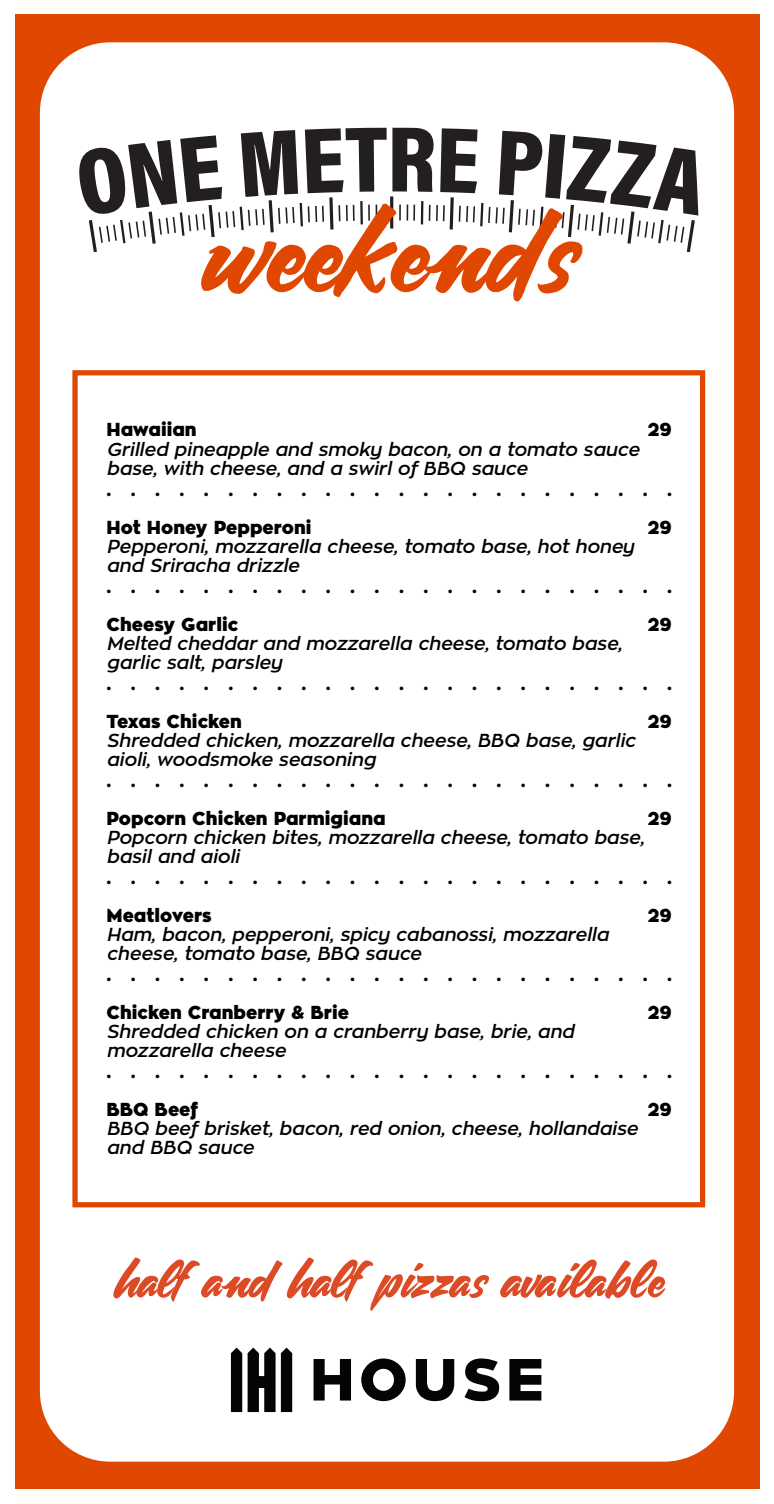
<style>
.page{position:relative;width:774px;height:1504px;background:#fff}
.page>*{position:absolute;margin:0;border:0;box-sizing:border-box;transform-origin:0 0}
.t1{font:50.23px "Carosello";color:#dd4a26}
.t2{font:italic 600 18.72px/18.9px "Zona Pro";color:#000}
.t3{font:900 18.72px "Zona Pro";color:#000}
.t4{font:900 16.8px "Zona Pro";color:#000}
</style>
<div class="page">
<div style="left:15px;top:15px;width:744px;height:1473px;background:#e04700"></div>
<div style="left:40px;top:42px;width:694px;height:1419px;background:#fff;border-radius:70px"></div>
<svg style="left:231px;top:1347px;width:11px;height:64px"></svg>
<svg style="left:248px;top:1347px;width:44px;height:64px"></svg>
<svg style="left:313px;top:1359px;width:38px;height:41px"></svg>
<svg style="left:361px;top:1358px;width:45px;height:42px"></svg>
<svg style="left:416px;top:1359px;width:38px;height:41px"></svg>
<svg style="left:464px;top:1358px;width:35px;height:42px"></svg>
<svg style="left:509px;top:1359px;width:32px;height:41px"></svg>
<svg style="left:79px;top:128px;width:619px;height:173px"></svg>
<div style="left:72px;top:370px;width:633px;height:837px;border:5px solid #e04700"></div>
<p class="t3" style="left:106px;top:416px;width:92px">Hawaiian</p>
<p class="t3" style="left:648px;top:416px;width:25px">29</p>
<p class="t2" style="left:106px;top:439px;width:534px">Grilled pineapple and smoky bacon, on a tomato sauce base, with cheese, and a swirl of BBQ sauce</p>
<p class="t4" style="left:106px;top:479px;width:567px">. . . . . . . . . . . . . . . . . . . . . . . .</p>
<p class="t3" style="left:106px;top:514px;width:207px">Hot Honey Pepperoni</p>
<p class="t3" style="left:648px;top:514px;width:25px">29</p>
<p class="t2" style="left:106px;top:536px;width:529px">Pepperoni, mozzarella cheese, tomato base, hot honey and Sriracha drizzle</p>
<p class="t4" style="left:106px;top:575px;width:567px">. . . . . . . . . . . . . . . . . . . . . . . .</p>
<p class="t3" style="left:106px;top:611px;width:134px">Cheesy Garlic</p>
<p class="t3" style="left:648px;top:611px;width:25px">29</p>
<p class="t2" style="left:106px;top:633px;width:517px">Melted cheddar and mozzarella cheese, tomato base, garlic salt, parsley</p>
<p class="t4" style="left:106px;top:672px;width:567px">. . . . . . . . . . . . . . . . . . . . . . . .</p>
<p class="t3" style="left:106px;top:708px;width:137px">Texas Chicken</p>
<p class="t3" style="left:648px;top:708px;width:25px">29</p>
<p class="t2" style="left:106px;top:730px;width:530px">Shredded chicken, mozzarella cheese, BBQ base, garlic aioli, woodsmoke seasoning</p>
<p class="t4" style="left:106px;top:769px;width:567px">. . . . . . . . . . . . . . . . . . . . . . . .</p>
<p class="t3" style="left:106px;top:805px;width:281px">Popcorn Chicken Parmigiana</p>
<p class="t3" style="left:648px;top:805px;width:25px">29</p>
<p class="t2" style="left:106px;top:827px;width:539px">Popcorn chicken bites, mozzarella cheese, tomato base, basil and aioli</p>
<p class="t4" style="left:106px;top:866px;width:567px">. . . . . . . . . . . . . . . . . . . . . . . .</p>
<p class="t3" style="left:106px;top:902px;width:107px">Meatlovers</p>
<p class="t3" style="left:648px;top:902px;width:25px">29</p>
<p class="t2" style="left:106px;top:924px;width:504px">Ham, bacon, pepperoni, spicy cabanossi, mozzarella cheese, tomato base, BBQ sauce</p>
<p class="t4" style="left:106px;top:963px;width:567px">. . . . . . . . . . . . . . . . . . . . . . . .</p>
<p class="t3" style="left:106px;top:999px;width:244px">Chicken Cranberry &amp; Brie</p>
<p class="t3" style="left:648px;top:999px;width:25px">29</p>
<p class="t2" style="left:106px;top:1021px;width:469px">Shredded chicken on a cranberry base, brie, and mozzarella cheese</p>
<p class="t4" style="left:106px;top:1060px;width:567px">. . . . . . . . . . . . . . . . . . . . . . . .</p>
<p class="t3" style="left:106px;top:1096px;width:93px">BBQ Beef</p>
<p class="t3" style="left:648px;top:1096px;width:25px">29</p>
<p class="t2" style="left:106px;top:1118px;width:533px">BBQ beef brisket, bacon, red onion, cheese, hollandaise and BBQ sauce</p>
<h1 class="t1" style="left:114px;top:1246px;width:552px">half and half pizzas available</h1>
</div>
